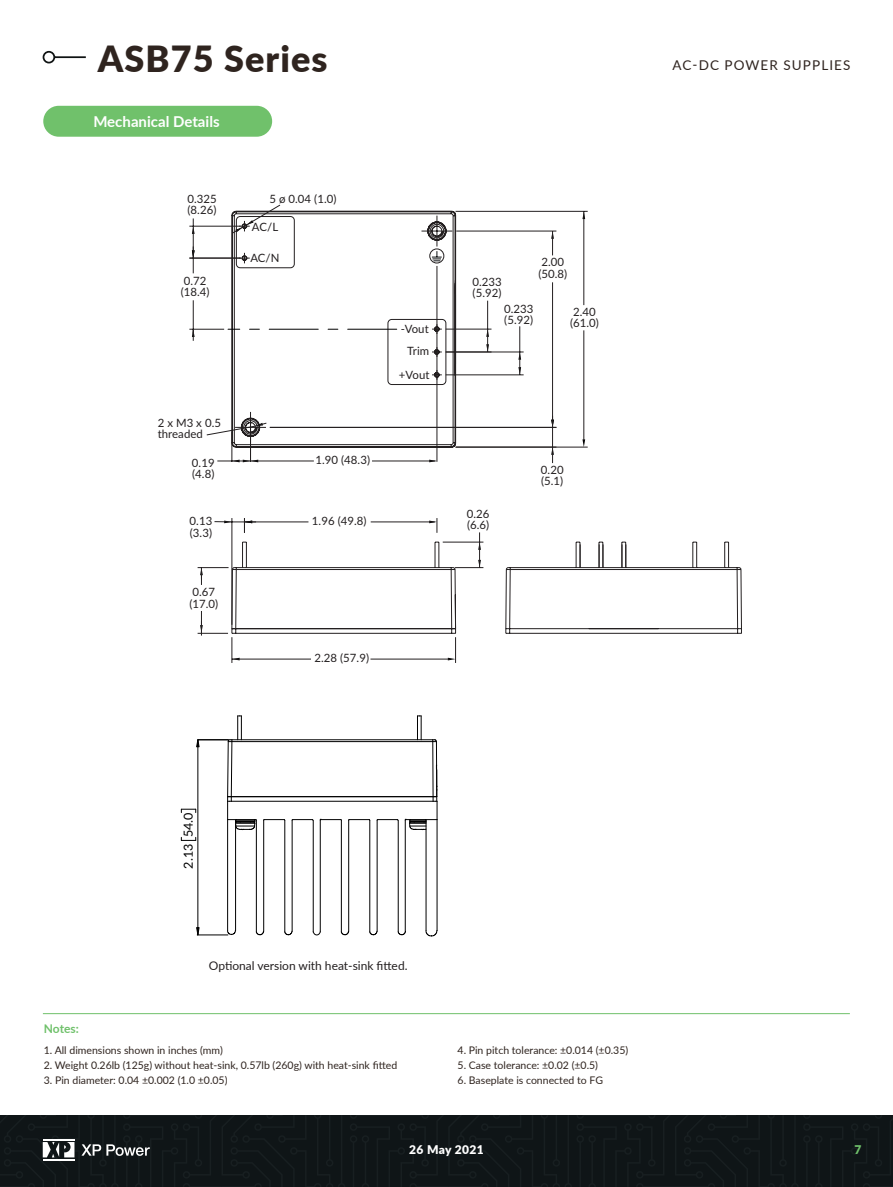
<style>
.page{position:relative;width:893px;height:1187px;background:#fff}
.page>*{position:absolute;margin:0;border:0;box-sizing:border-box;transform-origin:0 0}
.t1{font:900 36px "Lato";letter-spacing:.03em;color:#2f241f}
.t2{font:700 15px "Lato";color:#fff}
.t3{font:13.5px "Lato";letter-spacing:.08em;color:#2f241f}
.t4{font:12.6px "Arial";color:#000}
.t5{font:12.6px "Lato";color:#000}
.t6{font:12px "Lato";color:#231f20}
.t7{font:900 12px "Lato";letter-spacing:.03em;color:#fff}
.t8{font:700 12px "Lato";letter-spacing:-.005em;color:#70c16b}
.t9{font:900 12px "Lato";color:#70c16b}
.t10{font:11.4px/11.4px "Lato";letter-spacing:.005em;color:#231f20}
.t11{font:10.5px "Lato";color:#2f241f}
</style>
<div class="page">
<div style="left:43px;top:106px;width:229px;height:31px;background:#70c16b;border-radius:15px"></div>
<svg style="left:43px;top:50px;width:43px;height:14px"></svg>
<svg style="left:0;top:1115px;width:893px;height:71px;background:#12181a"></svg>
<hr style="left:43px;top:1158px;width:31px;height:2px;background:#fff">
<hr style="left:43px;top:1013px;width:807px;height:1px;background:#70c16b">
<svg style="left:231px;top:210px;width:511px;height:424px"></svg>
<svg style="left:429px;top:459px;width:8px;height:3px"></svg>
<hr style="left:437px;top:266px;width:1px;height:196px;background:#231f20">
<hr style="left:250px;top:460px;width:64px;height:1px;background:#231f20">
<hr style="left:372px;top:460px;width:63px;height:1px;background:#231f20">
<svg style="left:582px;top:212px;width:3px;height:7px"></svg>
<svg style="left:582px;top:439px;width:3px;height:8px"></svg>
<hr style="left:456px;top:211px;width:132px;height:1px;background:#231f20">
<hr style="left:456px;top:447px;width:132px;height:1px;background:#231f20">
<hr style="left:583px;top:211px;width:1px;height:94px;background:#231f20">
<hr style="left:583px;top:330px;width:1px;height:110px;background:#231f20">
<hr style="left:456px;top:231px;width:100px;height:1px;background:#231f20">
<hr style="left:552px;top:282px;width:1px;height:145px;background:#231f20">
<svg style="left:551px;top:231px;width:3px;height:24px"></svg>
<hr style="left:270px;top:427px;width:286px;height:1px;background:#231f20">
<svg style="left:551px;top:416px;width:3px;height:47px"></svg>
<hr style="left:189px;top:226px;width:52px;height:1px;background:#231f20">
<svg style="left:192px;top:218px;width:3px;height:16px"></svg>
<hr style="left:193px;top:226px;width:1px;height:32px;background:#231f20">
<hr style="left:189px;top:329px;width:35px;height:1px;background:#231f20">
<hr style="left:189px;top:258px;width:52px;height:1px;background:#231f20">
<svg style="left:192px;top:329px;width:3px;height:12px"></svg>
<hr style="left:193px;top:300px;width:1px;height:34px;background:#231f20">
<svg style="left:192px;top:246px;width:3px;height:27px"></svg>
<hr style="left:446px;top:351px;width:78px;height:1px;background:#231f20">
<hr style="left:446px;top:374px;width:78px;height:1px;background:#231f20">
<svg style="left:518px;top:326px;width:3px;height:49px"></svg>
<hr style="left:232px;top:431px;width:1px;height:31px;background:#231f20">
<hr style="left:250px;top:417px;width:1px;height:45px;background:#231f20">
<svg style="left:217px;top:459px;width:41px;height:3px"></svg>
<hr style="left:446px;top:329px;width:45px;height:1px;background:#231f20">
<svg style="left:486px;top:300px;width:3px;height:52px"></svg>
<svg style="left:206px;top:412px;width:61px;height:31px"></svg>
<svg style="left:232px;top:204px;width:49px;height:30px"></svg>
<svg style="left:239px;top:253px;width:11px;height:10px"></svg>
<svg style="left:432px;top:324px;width:10px;height:10px"></svg>
<svg style="left:432px;top:347px;width:10px;height:10px"></svg>
<svg style="left:432px;top:370px;width:10px;height:10px"></svg>
<svg style="left:228px;top:329px;width:169px;height:1px"></svg>
<hr style="left:198px;top:567px;width:31px;height:1px;background:#231f20">
<hr style="left:198px;top:633px;width:30px;height:1px;background:#231f20">
<svg style="left:200px;top:611px;width:3px;height:24px"></svg>
<svg style="left:200px;top:567px;width:3px;height:18px"></svg>
<svg style="left:232px;top:637px;width:8px;height:26px"></svg>
<svg style="left:448px;top:637px;width:8px;height:26px"></svg>
<hr style="left:232px;top:658px;width:79px;height:1px;background:#231f20">
<hr style="left:370px;top:658px;width:80px;height:1px;background:#231f20">
<hr style="left:443px;top:541px;width:40px;height:1px;background:#231f20">
<svg style="left:455px;top:532px;width:28px;height:36px"></svg>
<hr style="left:232px;top:518px;width:1px;height:106px;background:#231f20">
<svg style="left:214px;top:518px;width:42px;height:15px"></svg>
<svg style="left:429px;top:518px;width:9px;height:15px"></svg>
<hr style="left:244px;top:521px;width:64px;height:1px;background:#231f20">
<hr style="left:371px;top:521px;width:64px;height:1px;background:#231f20">
<svg style="left:580px;top:544px;width:1px;height:23px"></svg>
<svg style="left:599px;top:544px;width:5px;height:23px"></svg>
<svg style="left:622px;top:544px;width:5px;height:23px"></svg>
<div style="left:429px;top:248px;width:15px;height:15px;border:1px solid #231f20;border-radius:50%"></div>
<svg style="left:421px;top:215px;width:31px;height:46px"></svg>
<hr style="left:406px;top:819px;width:31px;height:1px;background:#000">
<hr style="left:405px;top:820px;width:1px;height:111px;background:#000">
<svg style="left:398px;top:930px;width:8px;height:6px"></svg>
<hr style="left:398px;top:820px;width:1px;height:111px;background:#000">
<hr style="left:377px;top:820px;width:1px;height:111px;background:#000">
<svg style="left:369px;top:930px;width:9px;height:6px"></svg>
<hr style="left:369px;top:820px;width:1px;height:111px;background:#000">
<svg style="left:348px;top:819px;width:51px;height:2px"></svg>
<hr style="left:348px;top:820px;width:1px;height:111px;background:#000">
<svg style="left:341px;top:930px;width:8px;height:6px"></svg>
<hr style="left:341px;top:820px;width:1px;height:111px;background:#000">
<svg style="left:320px;top:818px;width:22px;height:2px"></svg>
<hr style="left:320px;top:820px;width:1px;height:111px;background:#000">
<svg style="left:313px;top:930px;width:8px;height:5px"></svg>
<hr style="left:313px;top:820px;width:1px;height:111px;background:#000">
<hr style="left:292px;top:820px;width:1px;height:111px;background:#000">
<svg style="left:284px;top:930px;width:9px;height:6px"></svg>
<hr style="left:284px;top:820px;width:1px;height:111px;background:#000">
<svg style="left:263px;top:819px;width:51px;height:2px"></svg>
<hr style="left:263px;top:820px;width:1px;height:111px;background:#000">
<svg style="left:256px;top:930px;width:8px;height:6px"></svg>
<hr style="left:256px;top:820px;width:1px;height:111px;background:#000">
<hr style="left:235px;top:824px;width:1px;height:106px;background:#000">
<svg style="left:227px;top:929px;width:9px;height:7px"></svg>
<hr style="left:227px;top:819px;width:1px;height:111px;background:#000">
<svg style="left:425px;top:929px;width:13px;height:8px"></svg>
<hr style="left:426px;top:820px;width:1px;height:110px;background:#000">
<svg style="left:405px;top:818px;width:22px;height:12px"></svg>
<hr style="left:437px;top:819px;width:1px;height:111px;background:#000">
<svg style="left:417px;top:715px;width:5px;height:24px"></svg>
<hr style="left:232px;top:741px;width:201px;height:1px;background:#000">
<hr style="left:432px;top:741px;width:1px;height:55px;background:#000">
<hr style="left:436px;top:741px;width:1px;height:55px;background:#000">
<hr style="left:232px;top:739px;width:201px;height:1px;background:#000">
<svg style="left:432px;top:739px;width:5px;height:3px"></svg>
<svg style="left:433px;top:764px;width:5px;height:55px"></svg>
<hr style="left:231px;top:800px;width:202px;height:1px;background:#000">
<hr style="left:231px;top:796px;width:202px;height:1px;background:#000">
<svg style="left:227px;top:715px;width:30px;height:115px"></svg>
<svg style="left:181px;top:837px;width:15px;height:4px"></svg>
<svg style="left:181px;top:808px;width:15px;height:4px"></svg>
<hr style="left:198px;top:739px;width:30px;height:1px;background:#000">
<hr style="left:197px;top:934px;width:31px;height:1px;background:#000">
<hr style="left:198px;top:739px;width:1px;height:195px;background:#000">
<svg style="left:196px;top:739px;width:4px;height:8px"></svg>
<svg style="left:196px;top:926px;width:4px;height:9px"></svg>
<h1 class="t1" style="left:98px;top:31px;width:231px">ASB75 Series</h1>
<h2 class="t2" style="left:93px;top:111px;width:128px">Mechanical Details</h2>
<p class="t10" style="left:187px;top:192px;width:31px">0.325 (8.26)</p>
<p class="t10" style="left:181px;top:274px;width:30px">0.72 (18.4)</p>
<p class="t10" style="left:269px;top:192px;width:69px">5 ø 0.04 (1.0)</p>
<p class="t10" style="left:252px;top:221px;width:28px">AC/L</p>
<p class="t10" style="left:250px;top:252px;width:31px">AC/N</p>
<p class="t4" style="left:180px;top:427px;width:26px;rotate:-90deg">8.26</p>
<p class="t10" style="left:158px;top:416px;width:65px">2 x M3 x 0.5 threaded</p>
<p class="t10" style="left:192px;top:456px;width:24px">0.19 (4.8)</p>
<p class="t10" style="left:190px;top:515px;width:24px">0.13 (3.3)</p>
<p class="t10" style="left:189px;top:585px;width:30px">0.67 (17.0)</p>
<p class="t10" style="left:315px;top:454px;width:56px">1.90 (48.3)</p>
<p class="t10" style="left:312px;top:514px;width:56px">1.96 (49.8)</p>
<p class="t10" style="left:314px;top:651px;width:56px">2.28 (57.9)</p>
<p class="t10" style="left:401px;top:322px;width:29px">-Vout</p>
<p class="t10" style="left:399px;top:339px;width:32px;line-height:23.4px;text-align:right">Trim +Vout</p>
<p class="t10" style="left:472px;top:275px;width:31px">0.233 (5.92)</p>
<p class="t10" style="left:538px;top:256px;width:30px">2.00 (50.8)</p>
<p class="t10" style="left:504px;top:302px;width:31px">0.233 (5.92)</p>
<p class="t10" style="left:570px;top:305px;width:30px">2.40 (61.0)</p>
<p class="t4" style="left:455px;top:537px;width:33px;rotate:-90deg">0.233</p>
<p class="t10" style="left:467px;top:507px;width:24px">0.26 (6.6)</p>
<p class="t10" style="left:541px;top:463px;width:24px">0.20 (5.1)</p>
<p class="t3" style="left:672px;top:55px;width:179px">AC-DC POWER SUPPLIES</p>
<p class="t8" style="left:44px;top:1019px;width:37px">Notes:</p>
<p class="t5" style="left:179px;top:868px;width:58px;rotate:-90deg">2.13 54.0</p>
<p class="t6" style="left:209px;top:957px;width:200px">Optional version with heat-sink fitted.</p>
<p class="t11" style="left:44px;top:1042px;width:180px">1. All dimensions shown in inches (mm)</p>
<p class="t11" style="left:44px;top:1057px;width:355px">2. Weight 0.26lb (125g) without heat-sink, 0.57lb (260g) with heat-sink fitted</p>
<p class="t11" style="left:44px;top:1072px;width:185px">3. Pin diameter: 0.04 ±0.002 (1.0 ±0.05)</p>
<p class="t11" style="left:458px;top:1042px;width:172px">4. Pin pitch tolerance: ±0.014 (±0.35)</p>
<p class="t11" style="left:458px;top:1057px;width:142px">5. Case tolerance: ±0.02 (±0.5)</p>
<p class="t11" style="left:458px;top:1072px;width:147px">6. Baseplate is connected to FG</p>
<p class="t7" style="left:409px;top:1140px;width:76px">26 May 2021</p>
<p class="t9" style="left:854px;top:1140px;width:8px">7</p>
</div>
